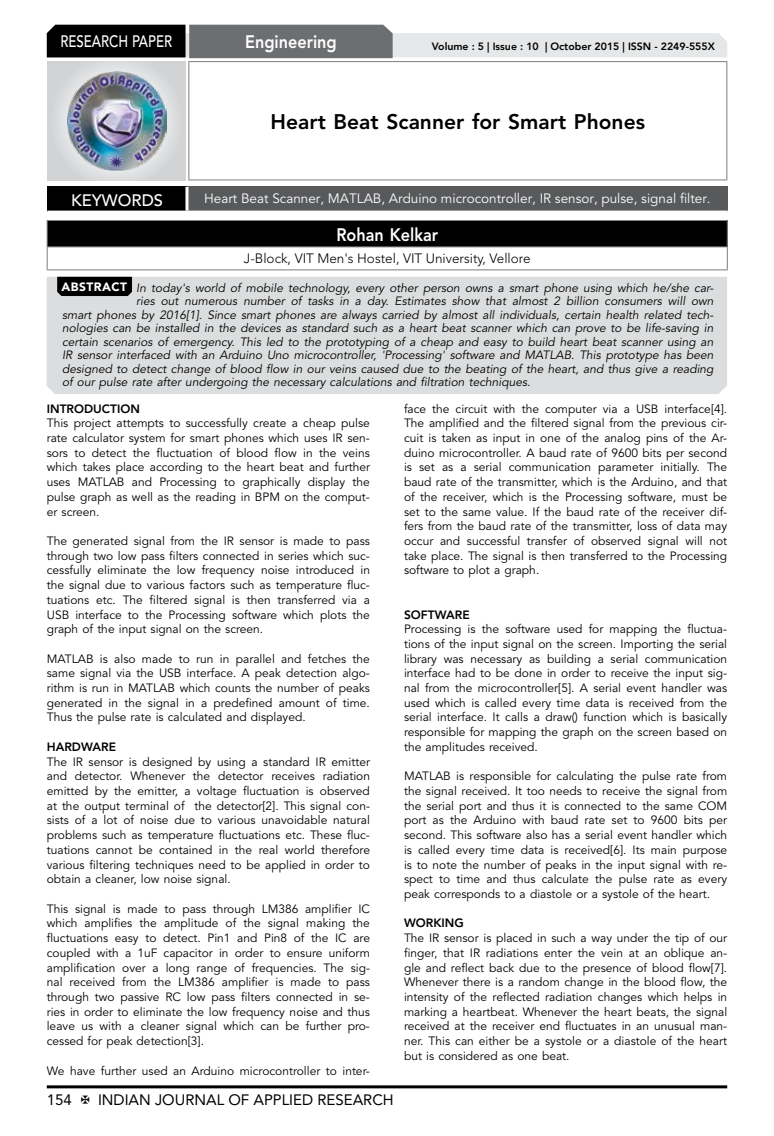
<style>
.page{position:relative;width:774px;height:1136px;background:#fff}
.page>*{position:absolute;margin:0;border:0;box-sizing:border-box;transform-origin:0 0}
.t1{font:800 21px "Avenir LT Std";color:#000}
.t2{font:800 18px "Avenir LT Std";color:#fff;scale:.9 1}
.t3{font:500 16.5px "Avenir LT Std";color:#fff;scale:.8 1}
.t4{font:500 16.5px "Avenir LT Std";color:#fff}
.t5{font:15px "Avenir LT Std";color:#000}
.t6{font:13.5px "Avenir LT Std";color:#fff}
.t7{font:300 13.5px "Avenir LT Std";color:#000}
.t8{font:12px/14.7px "Avenir LT Std";color:#000;text-align:justify}
.t9{font:italic 12px "Avenir LT Std";color:#000}
.t10{font:800 12px "Avenir LT Std";color:#000}
.t11{font:800 10.5px "Avenir LT Std";color:#000}
.s1{font-weight:900;font-style:normal;color:#fff}
</style>
<div class="page">
<hr style="left:47px;top:1085px;width:680px;height:3px;background:#000">
<div style="left:48px;top:62px;width:137px;height:118px;background:linear-gradient(to right,#d9dadb,#d9dadb)"></div>
<img style="left:68px;top:71px;width:99px;height:100px">
<svg style="left:47px;top:25px;width:680px;height:33px;background:#979899"></svg>
<hr style="left:188px;top:61px;width:539px;height:1px;background:#808285">
<hr style="left:188px;top:62px;width:1px;height:117px;background:#808285">
<hr style="left:726px;top:62px;width:1px;height:117px;background:#808285">
<hr style="left:188px;top:179px;width:539px;height:1px;background:#808285">
<div style="left:47px;top:220px;width:680px;height:27px;background:#000"></div>
<hr style="left:47px;top:220px;width:681px;height:1px;background:#808285">
<hr style="left:47px;top:246px;width:681px;height:1px;background:#808285">
<svg style="left:47px;top:221px;width:1px;height:48px"></svg>
<svg style="left:727px;top:221px;width:1px;height:48px"></svg>
<hr style="left:47px;top:269px;width:681px;height:1px;background:#808285">
<div style="left:47px;top:187px;width:140px;height:25px;background:#000"></div>
<div style="left:187px;top:187px;width:541px;height:25px;background:#58595b"></div>
<hr style="left:185px;top:187px;width:3px;height:23px;background:#fff">
<hr style="left:47px;top:210px;width:140px;height:3px;background:#fff">
<hr style="left:187px;top:210px;width:541px;height:3px;background:#fff">
<div style="left:47px;top:277px;width:680px;height:117px;background:#dcddde"></div>
<svg style="left:57px;top:277px;width:75px;height:19px"></svg>
<h3 class="t3" style="left:60px;top:32px;width:139px">RESEARCH PAPER</h3>
<h2 class="t2" style="left:245px;top:31px;width:103px">Engineering</h2>
<p class="t11" style="left:432px;top:41px;width:284px">Volume : 5 | Issue : 10 | October 2015 | ISSN - 2249-555X</p>
<h1 class="t1" style="left:271px;top:109px;width:376px">Heart Beat Scanner for Smart Phones</h1>
<h3 class="t4" style="left:71px;top:190px;width:94px">KEYWORDS</h3>
<p class="t6" style="left:204px;top:191px;width:508px">Heart Beat Scanner, MATLAB, Arduino microcontroller, IR sensor, pulse, signal filter.</p>
<h2 class="t2" style="left:336px;top:223px;width:114px">Rohan Kelkar</h2>
<p class="t7" style="left:244px;top:251px;width:288px">J-Block, VIT Men's Hostel, VIT University, Vellore</p>
<p class="t9" style="left:61px;top:281px;width:654px"><span class="s1">ABSTRACT</span> In today's world of mobile technology, every other person owns a smart phone using which he/she car-</p>
<p class="t9" style="left:136px;top:294px;width:579px">ries out numerous number of tasks in a day. Estimates show that almost 2 billion consumers will own</p>
<p class="t9" style="left:62px;top:308px;width:653px">smart phones by 2016[1]. Since smart phones are always carried by almost all individuals, certain health related tech-</p>
<p class="t9" style="left:62px;top:321px;width:653px">nologies can be installed in the devices as standard such as a heart beat scanner which can prove to be life-saving in</p>
<p class="t9" style="left:62px;top:335px;width:653px">certain scenarios of emergency. This led to the prototyping of a cheap and easy to build heart beat scanner using an</p>
<p class="t9" style="left:62px;top:348px;width:653px">IR sensor interfaced with an Arduino Uno microcontroller, 'Processing' software and MATLAB. This prototype has been</p>
<p class="t9" style="left:62px;top:362px;width:653px">designed to detect change of blood flow in our veins caused due to the beating of the heart, and thus give a reading</p>
<p class="t9" style="left:62px;top:375px;width:470px">of our pulse rate after undergoing the necessary calculations and filtration techniques.</p>
<p class="t10" style="left:47px;top:401px;width:95px">INTRODUCTION</p>
<p class="t8" style="left:47px;top:416px;width:325px">This project attempts to successfully create a cheap pulse rate calculator system for smart phones which uses IR sen&shy;sors to detect the fluctuation of blood flow in the veins which takes place according to the heart beat and further uses MATLAB and Processing to graphically display the pulse graph as well as the reading in BPM on the comput&shy;er screen.</p>
<p class="t8" style="left:47px;top:533px;width:325px">The generated signal from the IR sensor is made to pass through two low pass filters connected in series which suc&shy;cessfully eliminate the low frequency noise introduced in the signal due to various factors such as temperature fluc&shy;tuations etc. The filtered signal is then transferred via a USB interface to the Processing software which plots the graph of the input signal on the screen.</p>
<p class="t8" style="left:47px;top:651px;width:325px">MATLAB is also made to run in parallel and fetches the same signal via the USB interface. A peak detection algo&shy;rithm is run in MATLAB which counts the number of peaks generated in the signal in a predefined amount of time.<br>Thus the pulse rate is calculated and displayed.</p>
<p class="t10" style="left:47px;top:739px;width:71px">HARDWARE</p>
<p class="t8" style="left:47px;top:754px;width:325px">The IR sensor is designed by using a standard IR emitter and detector. Whenever the detector receives radiation emitted by the emitter, a voltage fluctuation is observed at the output terminal of the detector[2]. This signal con&shy;sists of a lot of noise due to various unavoidable natural problems such as temperature fluctuations etc. These fluc&shy;tuations cannot be contained in the real world therefore various filtering techniques need to be applied in order to obtain a cleaner, low noise signal.</p>
<p class="t8" style="left:47px;top:901px;width:325px">This signal is made to pass through LM386 amplifier IC which amplifies the amplitude of the signal making the fluctuations easy to detect. Pin1 and Pin8 of the IC are coupled with a 1uF capacitor in order to ensure uniform amplification over a long range of frequencies. The sig&shy;nal received from the LM386 amplifier is made to pass through two passive RC low pass filters connected in se&shy;ries in order to eliminate the low frequency noise and thus leave us with a cleaner signal which can be further pro&shy;cessed for peak detection[3].</p>
<p class="t8" style="left:47px;top:1063px;width:325px">We have further used an Arduino microcontroller to inter-</p>
<p class="t8" style="left:404px;top:401px;width:325px">face the circuit with the computer via a USB interface[4].<br>The amplified and the filtered signal from the previous cir&shy;cuit is taken as input in one of the analog pins of the Ar&shy;duino microcontroller. A baud rate of 9600 bits per second is set as a serial communication parameter initially. The baud rate of the transmitter, which is the Arduino, and that of the receiver, which is the Processing software, must be set to the same value. If the baud rate of the receiver dif&shy;fers from the baud rate of the transmitter, loss of data may occur and successful transfer of observed signal will not take place. The signal is then transferred to the Processing software to plot a graph.</p>
<p class="t10" style="left:404px;top:607px;width:67px">SOFTWARE</p>
<p class="t8" style="left:404px;top:622px;width:325px">Processing is the software used for mapping the fluctua&shy;tions of the input signal on the screen. Importing the serial library was necessary as building a serial communication interface had to be done in order to receive the input sig&shy;nal from the microcontroller[5]. A serial event handler was used which is called every time data is received from the serial interface. It calls a draw() function which is basically responsible for mapping the graph on the screen based on the amplitudes received.</p>
<p class="t8" style="left:404px;top:769px;width:325px">MATLAB is responsible for calculating the pulse rate from the signal received. It too needs to receive the signal from the serial port and thus it is connected to the same COM port as the Arduino with baud rate set to 9600 bits per second. This software also has a serial event handler which is called every time data is received[6]. Its main purpose is to note the number of peaks in the input signal with re&shy;spect to time and thus calculate the pulse rate as every peak corresponds to a diastole or a systole of the heart.</p>
<p class="t10" style="left:404px;top:916px;width:61px">WORKING</p>
<p class="t8" style="left:404px;top:930px;width:325px">The IR sensor is placed in such a way under the tip of our finger, that IR radiations enter the vein at an oblique an&shy;gle and reflect back due to the presence of blood flow[7].<br>Whenever there is a random change in the blood flow, the intensity of the reflected radiation changes which helps in marking a heartbeat. Whenever the heart beats, the signal received at the receiver end fluctuates in an unusual man&shy;ner. This can either be a systole or a diastole of the heart but is considered as one beat.</p>
<p class="t5" style="left:47px;top:1090px;width:27px">154</p>
<p class="t5" style="left:98px;top:1090px;width:297px">INDIAN JOURNAL OF APPLIED RESEARCH</p>
</div>
